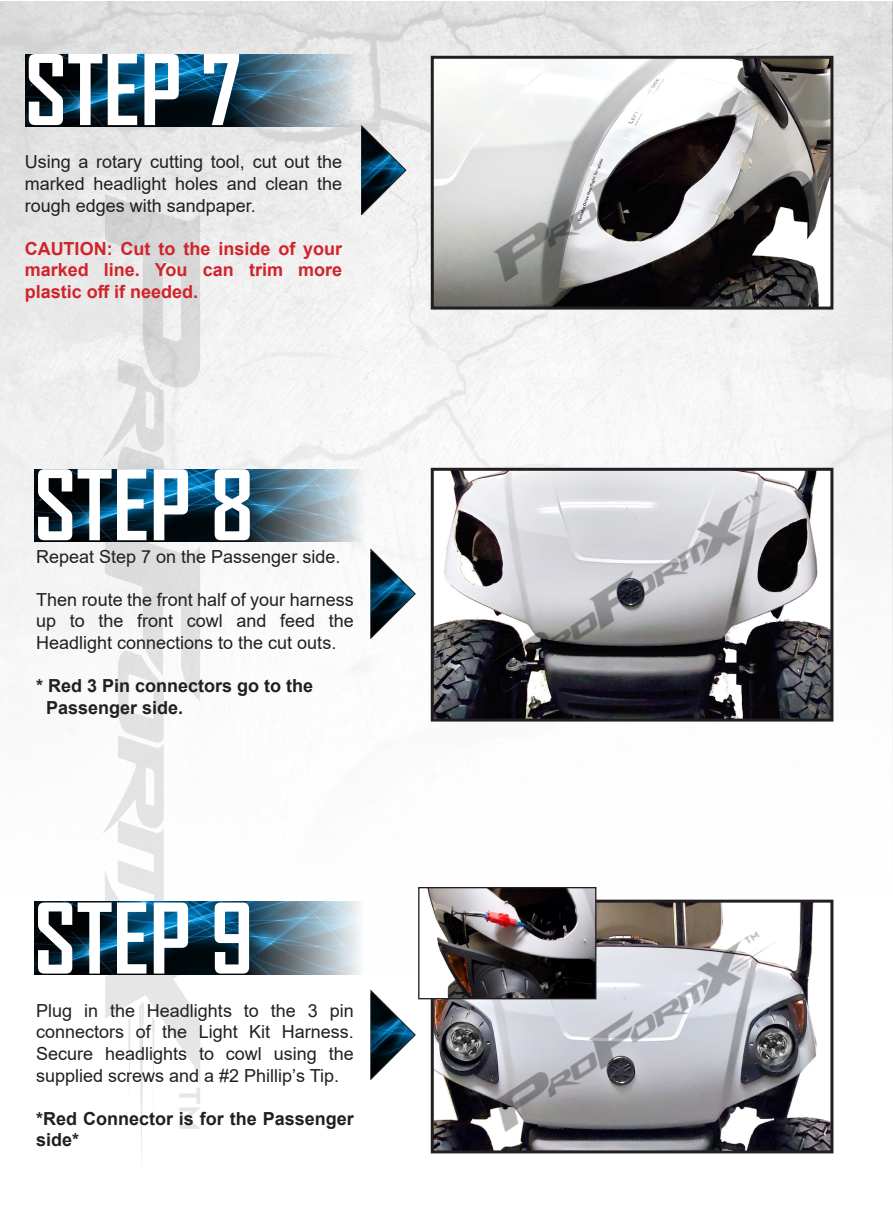
<style>
.page{position:relative;width:893px;height:1212px;background:#fff}
.page>*{position:absolute;margin:0;border:0;box-sizing:border-box;transform-origin:0 0}
.t1{font:700 93px "Agency FB";color:#fff}
.t2{font:18px/21.6px "Arial";color:#231f20;text-align:justify}
.t3{font:700 18px/21.6px "Arial";color:#231f20}
.t4{font:700 18px/21.6px "Arial";color:#d1232a;text-align:justify}
</style>
<div class="page">
<img style="left:0;top:1px;width:893px;height:927px">
<img style="left:435px;top:904px;width:394px;height:245px">
<div style="left:431px;top:900px;width:402px;height:253px;border:3px solid #231f20"></div>
<img style="left:77px;top:134px;width:158px;height:1024px">
<img style="left:35px;top:469px;width:381px;height:73px">
<img style="left:35px;top:901px;width:381px;height:73px">
<svg style="left:370px;top:990px;width:46px;height:90px"></svg>
<svg style="left:369px;top:548px;width:48px;height:92px"></svg>
<img style="left:420px;top:889px;width:174px;height:108px">
<div style="left:418px;top:887px;width:178px;height:112px;border:1px solid #231f20"></div>
<img style="left:435px;top:472px;width:394px;height:245px">
<div style="left:431px;top:468px;width:402px;height:253px;border:3px solid #231f20"></div>
<img style="left:25px;top:54px;width:381px;height:73px">
<svg style="left:360px;top:124px;width:47px;height:92px"></svg>
<img style="left:435px;top:60px;width:394px;height:246px">
<div style="left:431px;top:56px;width:402px;height:254px;border:3px solid #231f20"></div>
<img style="left:463px;top:904px;width:341px;height:247px">
<img style="left:463px;top:463px;width:341px;height:248px">
<img style="left:463px;top:54px;width:341px;height:248px">
<p class="t1" style="left:25px;top:32px;width:218px">STEP 7</p>
<p class="t2" style="left:25px;top:151px;width:319px">Using a rotary cutting tool, cut out the marked headlight holes and clean the rough edges with sandpaper.</p>
<p class="t4" style="left:25px;top:238px;width:319px">CAUTION: Cut to the inside of your marked line. You can trim more plastic off if needed.</p>
<p class="t1" style="left:34px;top:447px;width:222px">STEP 8</p>
<p class="t2" style="left:36px;top:545px;width:306px">Repeat Step 7 on the Passenger side.</p>
<p class="t2" style="left:36px;top:589px;width:319px">Then route the front half of your harness up to the front cowl and feed the Headlight connections to the cut outs.</p>
<p class="t3" style="left:46px;top:675px;width:269px;text-indent:-10px">* Red 3 Pin connectors go to the<br>Passenger side.</p>
<p class="t1" style="left:34px;top:881px;width:221px">STEP 9</p>
<p class="t2" style="left:36px;top:999px;width:319px">Plug in the Headlights to the 3 pin connectors of the Light Kit Harness.<br>Secure headlights to cowl using the supplied screws and a #2 Phillip’s Tip.</p>
<p class="t3" style="left:36px;top:1108px;width:319px">*Red Connector is for the Passenger side*</p>
</div>
